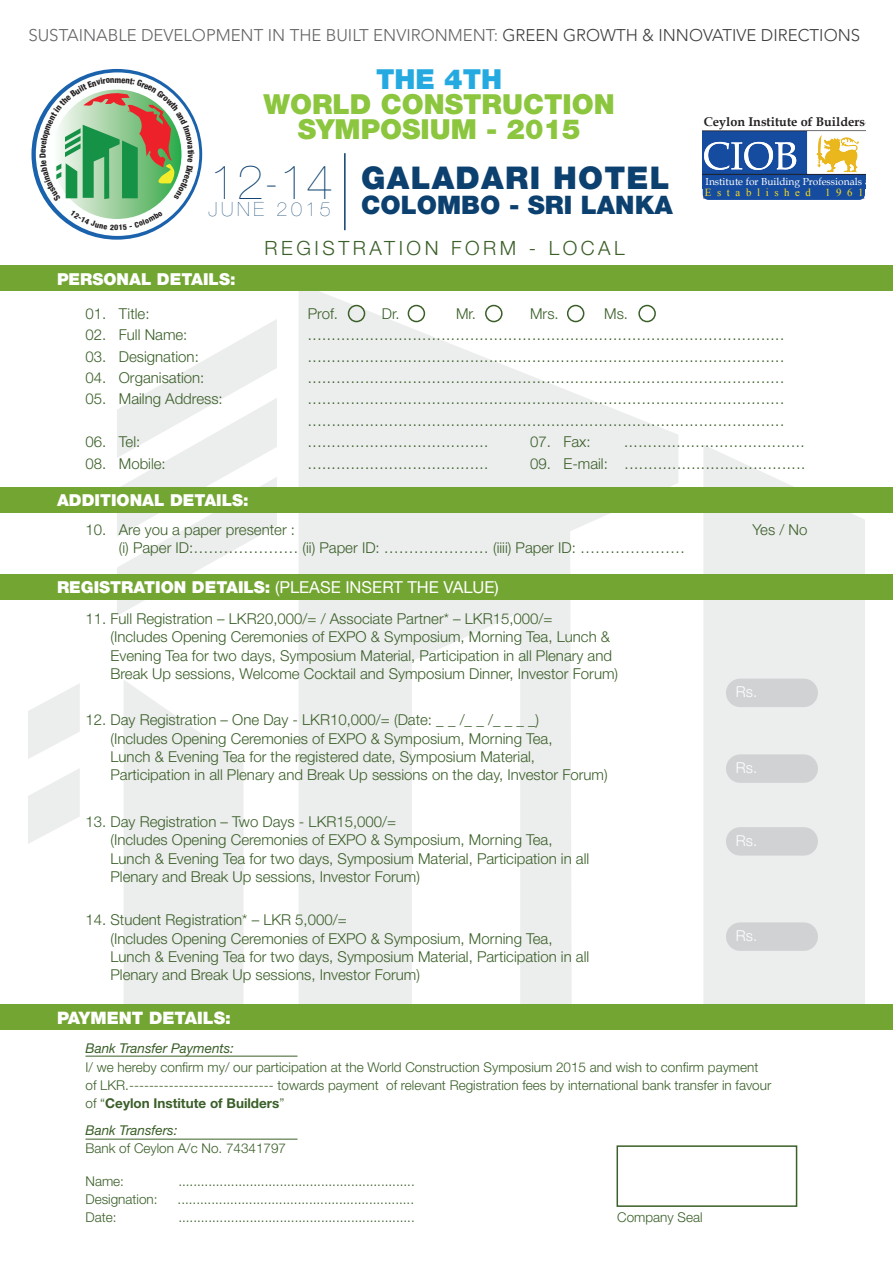
<style>
.page{position:relative;width:893px;height:1263px;background:#fff}
.page>*{position:absolute;margin:0;border:0;box-sizing:border-box;transform-origin:0 0}
.t1{font:200 48.15px "Helvetica Neue LT Std";color:#0c406f}
.t2{font:900 31.35px "Helvetica Neue LT Std";letter-spacing:.04em;color:#0c406f}
.t3{font:900 27.6px/25.2px "Helvetica Neue LT Std";color:#8bc63e;text-align:center}
.t4{font:900 27.6px "Helvetica Neue LT Std";color:#24aae1}
.t5{font:900 25.5px "Helvetica Neue LT Std";color:#0c406f}
.t6{font:300 19.65px "Helvetica Neue LT Std";letter-spacing:.18em;color:#3a5f28}
.t7{font:200 19.65px "Helvetica Neue LT Std";letter-spacing:.18em;color:#0c406f}
.t8{font:900 17.25px "Helvetica Neue LT Std";color:#fff}
.t9{font:300 16.8px "Avenir LT Std";color:#636366}
.t10{font:16.5px "Helvetica Neue LT Std";color:#fff}
.t11{font:900 16.5px "Helvetica Neue LT Std";color:#fff}
.t12{font:300 15px/18.5px "Helvetica Neue LT Std";color:#3a5f28}
.t13{font:300 15px "Helvetica Neue LT Std";color:#fff}
.t14{font:300 13.5px/18.5px "Helvetica Neue LT Std";color:#3a5f28}
.t15{font:italic 13.5px "Helvetica Neue LT Std";color:#3a5f28}
.t16{font:700 12.6px "Book Antiqua";color:#231f20}
.t17{font:10.8px "Times New Roman";letter-spacing:.52em;color:#ffdd17}
.t18{font:10.2px "Book Antiqua";color:#fff}
.s1{color:#3e3e3f}
.s2{font-weight:900}
.s3{font-weight:700}
</style>
<div class="page">
<div style="left:703px;top:445px;width:162px;height:559px;background:#eceded"></div>
<svg style="left:299px;top:291px;width:379px;height:713px;fill:#eceded"></svg>
<svg style="left:124px;top:680px;width:119px;height:324px;background:#eeefef"></svg>
<svg style="left:117px;top:319px;width:160px;height:296px"></svg>
<svg style="left:28px;top:684px;width:52px;height:75px"></svg>
<svg style="left:28px;top:768px;width:52px;height:76px"></svg>
<hr style="left:344px;top:153px;width:2px;height:77px;background:#0c406f">
<hr style="left:86px;top:1056px;width:212px;height:1px;background:#3a5f28">
<hr style="left:86px;top:1139px;width:212px;height:1px;background:#3a5f28">
<div style="left:348px;top:305px;width:17px;height:17px;border:2px solid #3a5f28;border-radius:50%"></div>
<div style="left:408px;top:305px;width:17px;height:17px;border:2px solid #3a5f28;border-radius:50%"></div>
<div style="left:485px;top:305px;width:18px;height:17px;border:2px solid #3a5f28;border-radius:50%"></div>
<div style="left:567px;top:305px;width:17px;height:17px;border:2px solid #3a5f28;border-radius:50%"></div>
<div style="left:638px;top:305px;width:18px;height:17px;border:2px solid #3a5f28;border-radius:50%"></div>
<div style="left:0;top:266px;width:893px;height:25px;background:#73a532"></div>
<div style="left:0;top:487px;width:893px;height:25px;background:#73a532"></div>
<div style="left:0;top:1004px;width:893px;height:26px;background:#73a532"></div>
<div style="left:0;top:574px;width:893px;height:25px;background:#73a532"></div>
<div style="left:616px;top:1145px;width:181px;height:62px;border:2px solid #3a5f28"></div>
<img style="left:703px;top:130px;width:162px;height:46px">
<div style="left:703px;top:176px;width:162px;height:24px;background:#164ca0"></div>
<div style="left:726px;top:679px;width:92px;height:28px;background:#d1d2d4;border-radius:14px"></div>
<div style="left:726px;top:754px;width:92px;height:29px;background:#d1d2d4;border-radius:14px"></div>
<div style="left:726px;top:827px;width:92px;height:29px;background:#d1d2d4;border-radius:14px"></div>
<div style="left:726px;top:922px;width:92px;height:29px;background:#d1d2d4;border-radius:14px"></div>
<svg style="left:31px;top:69px;width:171px;height:171px"></svg>
<div style="left:36px;top:72px;width:163px;height:164px;background:#fdfefe;border-radius:50%"></div>
<svg style="left:40px;top:78px;width:154px;height:152px"></svg>
<p class="t9" style="left:28px;top:25px;width:833px">SUSTAINABLE DEVELOPMENT IN THE BUILT ENVIRONMENT: <span class="s1">GREEN GROWTH &amp; INNOVATIVE DIRECTIONS</span></p>
<h3 class="t4" style="left:376px;top:62px;width:128px">THE 4TH</h3>
<h3 class="t3" style="left:263px;top:91px;width:353px">WORLD CONSTRUCTION<br>SYMPOSIUM - 2015</h3>
<h1 class="t1" style="left:210px;top:154px;width:125px">12-14</h1>
<h3 class="t7" style="left:209px;top:197px;width:124px">JUNE 2015</h3>
<h2 class="t2" style="left:361px;top:159px;width:310px">GALADARI HOTEL</h2>
<h3 class="t5" style="left:361px;top:190px;width:313px">COLOMBO - SRI LANKA</h3>
<h3 class="t6" style="left:265px;top:236px;width:362px">REGISTRATION FORM - LOCAL</h3>
<p class="t11" style="left:57px;top:269px;width:180px">PERSONAL DETAILS:</p>
<p class="t16" style="left:704px;top:113px;width:163px">Ceylon Institute of Builders</p>
<p class="t18" style="left:706px;top:174px;width:158px">Institute for Building Professionals</p>
<p class="t17" style="left:705px;top:185px;width:108px">Established</p>
<p class="t17" style="left:825px;top:185px;width:40px">1961</p>
<p class="t12" style="left:86px;top:304px;width:66px">01. Title:</p>
<p class="t12" style="left:308px;top:304px;width:32px">Prof.</p>
<p class="t12" style="left:382px;top:304px;width:19px">Dr.</p>
<p class="t12" style="left:456px;top:304px;width:22px">Mr.</p>
<p class="t12" style="left:530px;top:304px;width:30px">Mrs.</p>
<p class="t12" style="left:604px;top:304px;width:25px">Ms.</p>
<p class="t12" style="left:86px;top:325px;width:103px">02. Full Name:</p>
<p class="t12" style="left:308px;top:325px;width:478px">....................................................................................................</p>
<p class="t12" style="left:86px;top:347px;width:115px">03. Designation:</p>
<p class="t12" style="left:308px;top:347px;width:478px">....................................................................................................</p>
<p class="t12" style="left:86px;top:368px;width:120px">04. Organisation:</p>
<p class="t12" style="left:308px;top:368px;width:478px">....................................................................................................</p>
<p class="t12" style="left:86px;top:389px;width:139px">05. Mailng Address:</p>
<p class="t12" style="left:308px;top:388px;width:478px;line-height:21.5px">.................................................................................................... ....................................................................................................</p>
<p class="t12" style="left:86px;top:432px;width:56px">06. Tel:</p>
<p class="t12" style="left:308px;top:432px;width:182px">......................................</p>
<p class="t12" style="left:530px;top:432px;width:62px">07. Fax:</p>
<p class="t12" style="left:624px;top:432px;width:182px">......................................</p>
<p class="t12" style="left:86px;top:454px;width:82px">08. Mobile:</p>
<p class="t12" style="left:308px;top:454px;width:182px">......................................</p>
<p class="t12" style="left:530px;top:454px;width:277px">09. E-mail: ......................................</p>
<p class="t11" style="left:57px;top:490px;width:193px">ADDITIONAL DETAILS:</p>
<p class="t12" style="left:86px;top:520px;width:211px">10. Are you a paper presenter :</p>
<p class="t12" style="left:752px;top:520px;width:57px">Yes / No</p>
<p class="t12" style="left:119px;top:538px;width:568px">(i) Paper ID:………………… (ii) Paper ID: ………………… (iiii) Paper ID: …………………</p>
<p class="t10" style="left:57px;top:577px;width:443px"><span class="s2">REGISTRATION DETAILS:</span> (PLEASE INSERT THE VALUE)</p>
<p class="t12" style="left:111px;top:609px;width:509px;text-indent:-25px">11. Full Registration – LKR20,000/= / Associate Partner* – LKR15,000/=<br>(Includes Opening Ceremonies of EXPO &amp; Symposium, Morning Tea, Lunch &amp; Evening Tea for two days, Symposium Material, Participation in all Plenary and Break Up sessions, Welcome Cocktail and Symposium Dinner, Investor Forum)</p>
<p class="t12" style="left:111px;top:710px;width:499px;text-indent:-25px">12. Day Registration – One Day - LKR10,000/= (Date: _ _ /_ _ /_ _ _ _)<br>(Includes Opening Ceremonies of EXPO &amp; Symposium, Morning Tea,<br>Lunch &amp; Evening Tea for the registered date, Symposium Material, Participation in all Plenary and Break Up sessions on the day, Investor Forum)</p>
<p class="t12" style="left:111px;top:812px;width:480px;text-indent:-25px">13. Day Registration – Two Days - LKR15,000/=<br>(Includes Opening Ceremonies of EXPO &amp; Symposium, Morning Tea, Lunch &amp; Evening Tea for two days, Symposium Material, Participation in all Plenary and Break Up sessions, Investor Forum)</p>
<p class="t12" style="left:111px;top:910px;width:480px;text-indent:-25px">14. Student Registration* – LKR 5,000/=<br>(Includes Opening Ceremonies of EXPO &amp; Symposium, Morning Tea, Lunch &amp; Evening Tea for two days, Symposium Material, Participation in all Plenary and Break Up sessions, Investor Forum)</p>
<p class="t13" style="left:736px;top:683px;width:23px">Rs.</p>
<p class="t13" style="left:736px;top:759px;width:23px">Rs.</p>
<p class="t13" style="left:736px;top:831px;width:23px">Rs.</p>
<p class="t13" style="left:736px;top:927px;width:23px">Rs.</p>
<p class="t8" style="left:57px;top:1007px;width:175px">PAYMENT DETAILS:</p>
<p class="t15" style="left:86px;top:1040px;width:150px">Bank Transfer Payments:</p>
<p class="t14" style="left:86px;top:1057px;width:687px">I/ we hereby confirm my/ our participation at the World Construction Symposium 2015 and wish to confirm payment of LKR.----------------------------- towards payment of relevant Registration fees by international bank transfer in favour of “<span class="s3">Ceylon Institute of Builders</span>”</p>
<p class="t15" style="left:86px;top:1122px;width:94px">Bank Transfers:</p>
<p class="t14" style="left:86px;top:1139px;width:202px">Bank of Ceylon A/c No. 74341797</p>
<p class="t14" style="left:86px;top:1171px;width:40px">Name:</p>
<p class="t14" style="left:178px;top:1171px;width:238px">...............................................................</p>
<p class="t14" style="left:86px;top:1189px;width:74px">Designation:</p>
<p class="t14" style="left:178px;top:1189px;width:238px">...............................................................</p>
<p class="t14" style="left:86px;top:1208px;width:33px">Date:</p>
<p class="t14" style="left:178px;top:1208px;width:238px">...............................................................</p>
<p class="t14" style="left:617px;top:1208px;width:87px">Company Seal</p>
</div>
